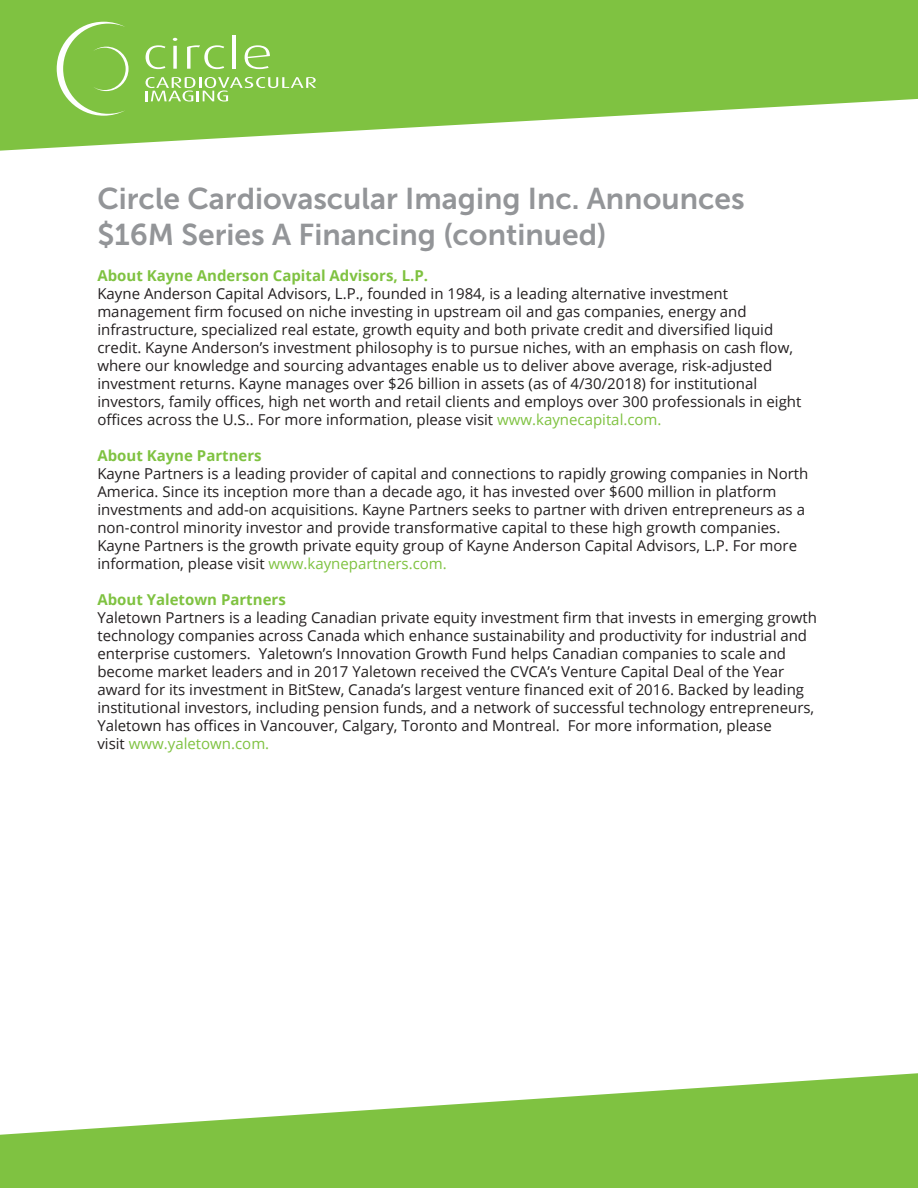
<style>
.page{position:relative;width:918px;height:1188px;background:#fff}
.page>*{position:absolute;margin:0;border:0;box-sizing:border-box;transform-origin:0 0}
.t1{font:30px/36px "Museo Sans 700";color:#939598}
.t2{font:15px/18px "Open Sans";color:#231f20}
.t3{font:700 15px "Open Sans";color:#7fc241}
.s1{color:#7fc241}
</style>
<div class="page">
<svg style="left:0;top:0;width:918px;height:151px;fill:#7fc241"></svg>
<svg style="left:0;top:1073px;width:918px;height:115px;fill:#7fc241"></svg>
<svg style="left:57px;top:22px;width:72px;height:94px;background:#8fca5a"></svg>
<svg style="left:146px;top:45px;width:19px;height:24px"></svg>
<svg style="left:173px;top:46px;width:4px;height:23px"></svg>
<svg style="left:173px;top:38px;width:4px;height:3px"></svg>
<svg style="left:187px;top:45px;width:37px;height:24px"></svg>
<hr style="left:232px;top:35px;width:4px;height:34px;background:#fff">
<svg style="left:245px;top:45px;width:25px;height:24px"></svg>
<svg style="left:146px;top:77px;width:170px;height:25px;background:#9ace69"></svg>
<h1 class="t1" style="left:97px;top:181px;width:649px">Circle Cardiovascular Imaging Inc. Announces $16M Series A Financing (continued)</h1>
<p class="t3" style="left:97px;top:265px;width:332px">About Kayne Anderson Capital Advisors, L.P.</p>
<p class="t2" style="left:97px;top:284px;width:706px">Kayne Anderson Capital Advisors, L.P., founded in 1984, is a leading alternative investment management firm focused on niche investing in upstream oil and gas companies, energy and infrastructure, specialized real estate, growth equity and both private credit and diversified liquid credit. Kayne Anderson’s investment philosophy is to pursue niches, with an emphasis on cash flow, where our knowledge and sourcing advantages enable us to deliver above average, risk-adjusted investment returns. Kayne manages over $26 billion in assets (as of 4/30/2018) for institutional investors, family offices, high net worth and retail clients and employs over 300 professionals in eight offices across the U.S.. For more information, please visit <span class="s1">www.kaynecapital.com.</span></p>
<p class="t3" style="left:97px;top:445px;width:166px">About Kayne Partners</p>
<p class="t2" style="left:97px;top:464px;width:712px">Kayne Partners is a leading provider of capital and connections to rapidly growing companies in North America. Since its inception more than a decade ago, it has invested over $600 million in platform investments and add-on acquisitions. Kayne Partners seeks to partner with driven entrepreneurs as a non-control minority investor and provide transformative capital to these high growth companies.<br>Kayne Partners is the growth private equity group of Kayne Anderson Capital Advisors, L.P. For more information, please visit <span class="s1">www.kaynepartners.com.</span></p>
<p class="t3" style="left:97px;top:589px;width:190px">About Yaletown Partners</p>
<p class="t2" style="left:97px;top:608px;width:721px">Yaletown Partners is a leading Canadian private equity investment firm that invests in emerging growth technology companies across Canada which enhance sustainability and productivity for industrial and enterprise customers. Yaletown’s Innovation Growth Fund helps Canadian companies to scale and become market leaders and in 2017 Yaletown received the CVCA’s Venture Capital Deal of the Year award for its investment in BitStew, Canada’s largest venture financed exit of 2016. Backed by leading institutional investors, including pension funds, and a network of successful technology entrepreneurs, Yaletown has offices in Vancouver, Calgary, Toronto and Montreal. For more information, please<br>visit <span class="s1">www.yaletown.com.</span></p>
</div>
